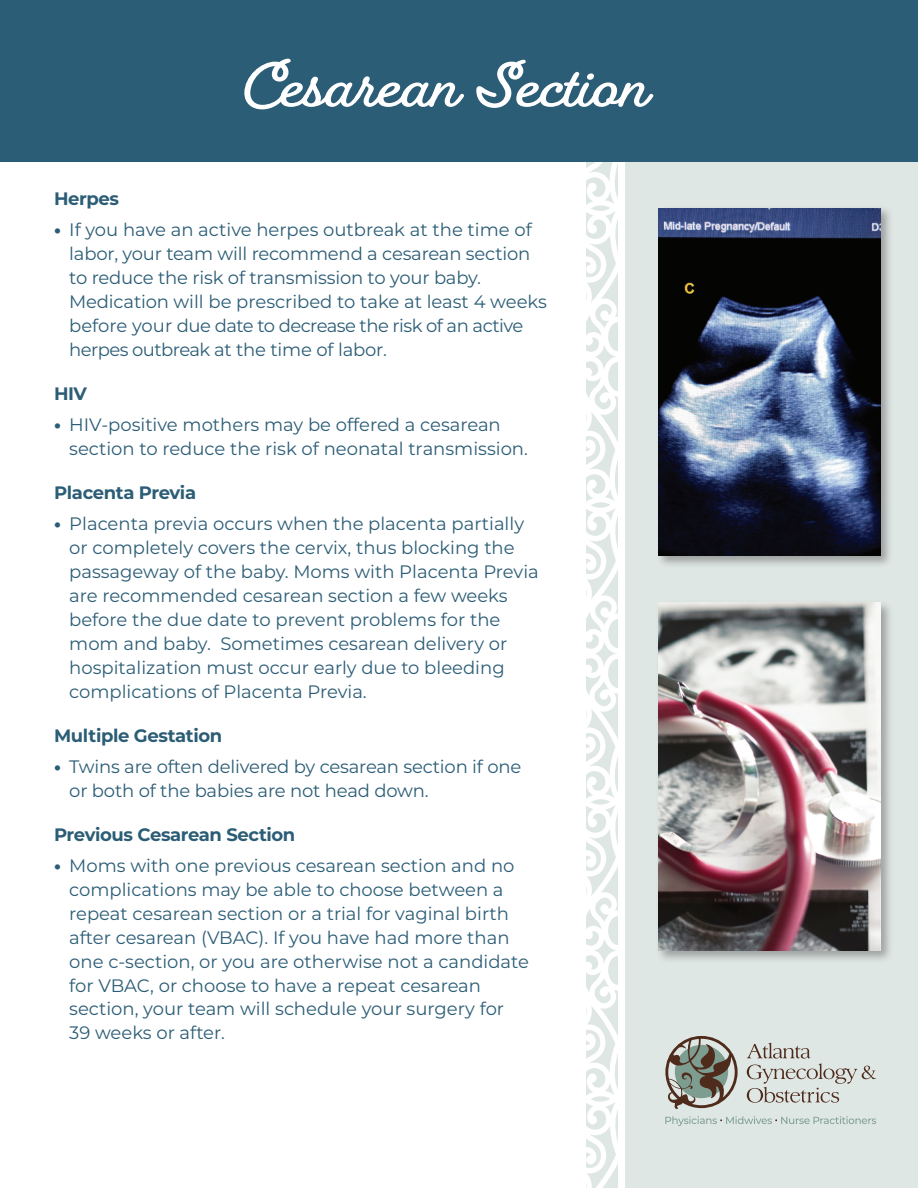
<style>
.page{position:relative;width:918px;height:1188px;background:#fff}
.page>*{position:absolute;margin:0;border:0;box-sizing:border-box;transform-origin:0 0}
.t1{font:700 57px "Fairwater Script";color:#fff}
.t2{font:18px/24px "Montserrat";color:#2c5d76}
.t3{font:700 18px "Montserrat";letter-spacing:-.02em;color:#2c5d76}
.s1{font-weight:800}
</style>
<div class="page">
<div style="left:586px;top:0;width:332px;height:1188px;background:#dfe7e5"></div>
<div style="left:655px;top:205px;width:238px;height:363px;background:#231f20;opacity:.35"></div>
<img style="left:658px;top:208px;width:223px;height:348px">
<div style="left:655px;top:599px;width:239px;height:364px;background:#231f20;opacity:.35"></div>
<img style="left:658px;top:603px;width:223px;height:348px">
<svg style="left:536px;top:161px;width:82px;height:1027px"></svg>
<div style="left:618px;top:0;width:7px;height:1188px;background:#fff"></div>
<div style="left:0;top:0;width:918px;height:161px;background:#2c5d76"></div>
<svg style="left:665px;top:1116px;width:211px;height:10px"></svg>
<svg style="left:665px;top:1036px;width:73px;height:73px"></svg>
<svg style="left:747px;top:1043px;width:129px;height:60px"></svg>
<h1 class="t1" style="left:244px;top:53px;width:406px">Cesarean Section</h1>
<p class="t3" style="left:54px;top:186px;width:67px">Herpes</p>
<p class="t2" style="left:69px;top:217px;width:479px;text-indent:-15px"><span class="s1">•</span> If you have an active herpes outbreak at the time of labor, your team will recommend a cesarean section to reduce the risk of transmission to your baby.<br>Medication will be prescribed to take at least 4 weeks before your due date to decrease the risk of an active herpes outbreak at the time of labor.</p>
<p class="t3" style="left:54px;top:381px;width:35px">HIV</p>
<p class="t2" style="left:69px;top:412px;width:460px;text-indent:-15px"><span class="s1">•</span> HIV-positive mothers may be offered a cesarean section to reduce the risk of neonatal transmission.</p>
<p class="t3" style="left:54px;top:479px;width:144px">Placenta Previa</p>
<p class="t2" style="left:69px;top:511px;width:471px;text-indent:-15px"><span class="s1">•</span> Placenta previa occurs when the placenta partially or completely covers the cervix, thus blocking the passageway of the baby. Moms with Placenta Previa are recommended cesarean section a few weeks before the due date to prevent problems for the mom and baby. Sometimes cesarean delivery or hospitalization must occur early due to bleeding complications of Placenta Previa.</p>
<p class="t3" style="left:54px;top:722px;width:170px">Multiple Gestation</p>
<p class="t2" style="left:69px;top:754px;width:454px;text-indent:-15px"><span class="s1">•</span> Twins are often delivered by cesarean section if one or both of the babies are not head down.</p>
<p class="t3" style="left:54px;top:821px;width:243px">Previous Cesarean Section</p>
<p class="t2" style="left:69px;top:853px;width:461px;text-indent:-15px"><span class="s1">•</span> Moms with one previous cesarean section and no complications may be able to choose between a repeat cesarean section or a trial for vaginal birth after cesarean (VBAC). If you have had more than one c-section, or you are otherwise not a candidate for VBAC, or choose to have a repeat cesarean section, your team will schedule your surgery for 39 weeks or after.</p>
</div>
